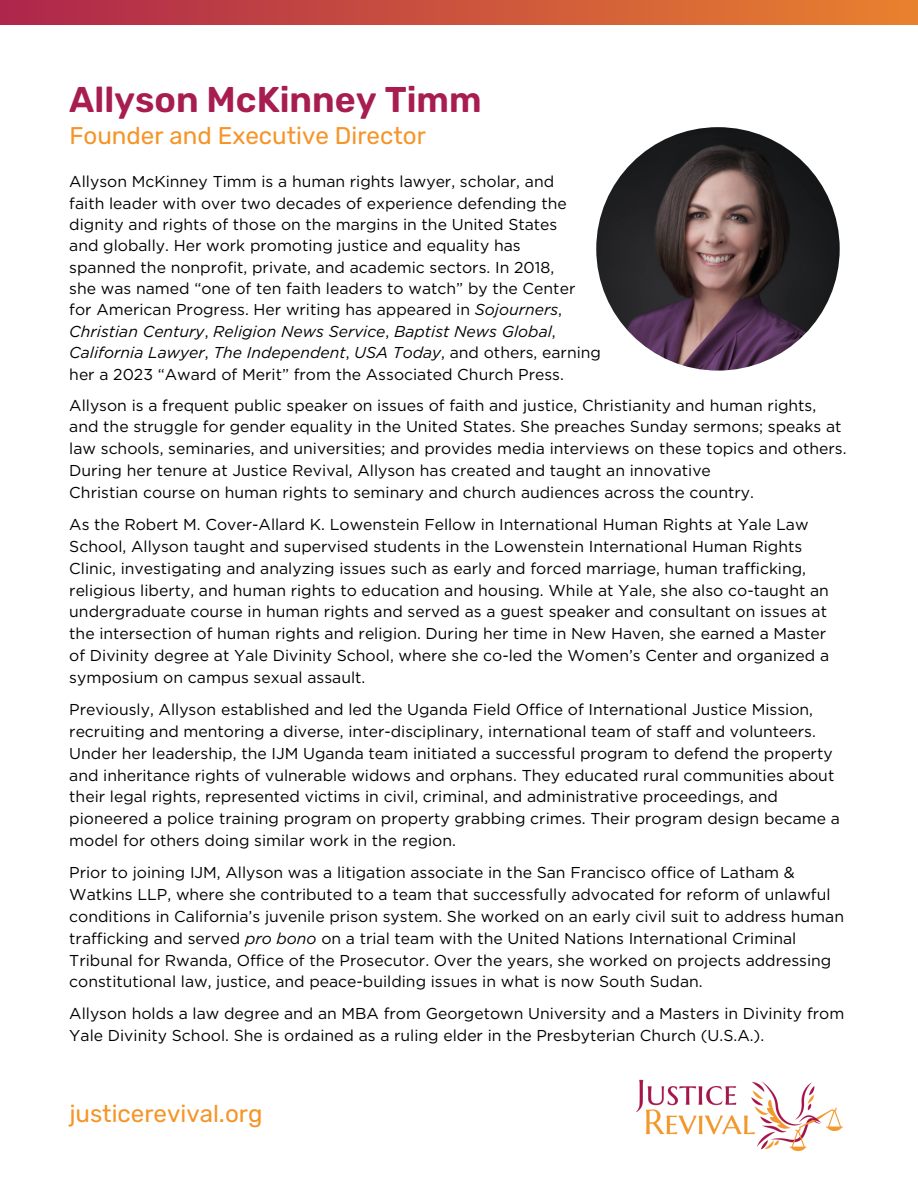
<style>
.page{position:relative;width:918px;height:1188px;background:#fff}
.page>*{position:absolute;margin:0;border:0;box-sizing:border-box;transform-origin:0 0}
.t1{font:600 35.7px "Rubik";color:#a81d4f}
.t2{font:24.15px "Rubik";color:#f59528}
.t3{font:15.75px/21.9px "Gotham";color:#000}
.t4{font:italic 15.75px/21.3px "Gotham";color:#000}
.s1{font-style:normal}
.s2{font-style:italic}
</style>
<div class="page">
<img style="left:636px;top:1079px;width:207px;height:73px">
<div style="left:0;top:0;width:918px;height:25px;background:linear-gradient(to right,#ae264c,#e9812e)"></div>
<img style="left:596px;top:127px;width:244px;height:244px;border-radius:50%">
<p class="t1" style="left:69px;top:78px;width:414px">Allyson McKinney Timm</p>
<p class="t2" style="left:69px;top:121px;width:358px">Founder and Executive Director</p>
<p class="t3" style="left:69px;top:171px;width:486px">Allyson McKinney Timm is a human rights lawyer, scholar, and</p>
<p class="t3" style="left:69px;top:192px;width:499px">faith leader with over two decades of experience defending the</p>
<p class="t3" style="left:69px;top:213px;width:490px">dignity and rights of those on the margins in the United States</p>
<p class="t3" style="left:69px;top:235px;width:453px">and globally. Her work promoting justice and equality has</p>
<p class="t3" style="left:69px;top:256px;width:486px">spanned the nonprofit, private, and academic sectors. In 2018,</p>
<p class="t3" style="left:69px;top:278px;width:508px">she was named “one of ten faith leaders to watch” by the Center</p>
<p class="t4" style="left:69px;top:299px;width:494px"><span class="s1">for American Progress. Her writing has appeared in</span> Sojourners<span class="s1">,<br></span>Christian Century<span class="s1">,</span> Religion News Service<span class="s1">,</span> Baptist News Global<span class="s1">,</span></p>
<p class="t4" style="left:69px;top:342px;width:533px">California Lawyer<span class="s1">,</span> The Independent<span class="s1">,</span> USA Today<span class="s1">, and others, earning</span></p>
<p class="t3" style="left:69px;top:363px;width:496px">her a 2023 “Award of Merit” from the Associated Church Press.</p>
<p class="t3" style="left:69px;top:394px;width:749px">Allyson is a frequent public speaker on issues of faith and justice, Christianity and human rights,</p>
<p class="t3" style="left:69px;top:416px;width:779px">and the struggle for gender equality in the United States. She preaches Sunday sermons; speaks at law schools, seminaries, and universities; and provides media interviews on these topics and others.<br>During her tenure at Justice Revival, Allyson has created and taught an innovative</p>
<p class="t3" style="left:69px;top:481px;width:686px">Christian course on human rights to seminary and church audiences across the country.</p>
<p class="t3" style="left:69px;top:513px;width:761px">As the Robert M. Cover-Allard K. Lowenstein Fellow in International Human Rights at Yale Law School, Allyson taught and supervised students in the Lowenstein International Human Rights Clinic, investigating and analyzing issues such as early and forced marriage, human trafficking, religious liberty, and human rights to education and housing. While at Yale, she also co-taught an undergraduate course in human rights and served as a guest speaker and consultant on issues at</p>
<p class="t3" style="left:69px;top:623px;width:758px">the intersection of human rights and religion. During her time in New Haven, she earned a Master</p>
<p class="t3" style="left:69px;top:645px;width:761px">of Divinity degree at Yale Divinity School, where she co-led the Women’s Center and organized a symposium on campus sexual assault.</p>
<p class="t3" style="left:69px;top:698px;width:772px">Previously, Allyson established and led the Uganda Field Office of International Justice Mission, recruiting and mentoring a diverse, inter-disciplinary, international team of staff and volunteers.<br>Under her leadership, the IJM Uganda team initiated a successful program to defend the property and inheritance rights of vulnerable widows and orphans. They educated rural communities about their legal rights, represented victims in civil, criminal, and administrative proceedings, and pioneered a police training program on property grabbing crimes. Their program design became a model for others doing similar work in the region.</p>
<p class="t3" style="left:69px;top:861px;width:776px">Prior to joining IJM, Allyson was a litigation associate in the San Francisco office of Latham &amp; Watkins LLP, where she contributed to a team that successfully advocated for reform of unlawful conditions in California’s juvenile prison system. She worked on an early civil suit to address human trafficking and served <span class="s2">pro bono</span> on a trial team with the United Nations International Criminal Tribunal for Rwanda, Office of the Prosecutor. Over the years, she worked on projects addressing constitutional law, justice, and peace-building issues in what is now South Sudan.</p>
<p class="t3" style="left:69px;top:1003px;width:776px">Allyson holds a law degree and an MBA from Georgetown University and a Masters in Divinity from<br>Yale Divinity School. She is ordained as a ruling elder in the Presbyterian Church (U.S.A.).</p>
<p class="t2" style="left:69px;top:1099px;width:195px">justicerevival.org</p>
</div>
